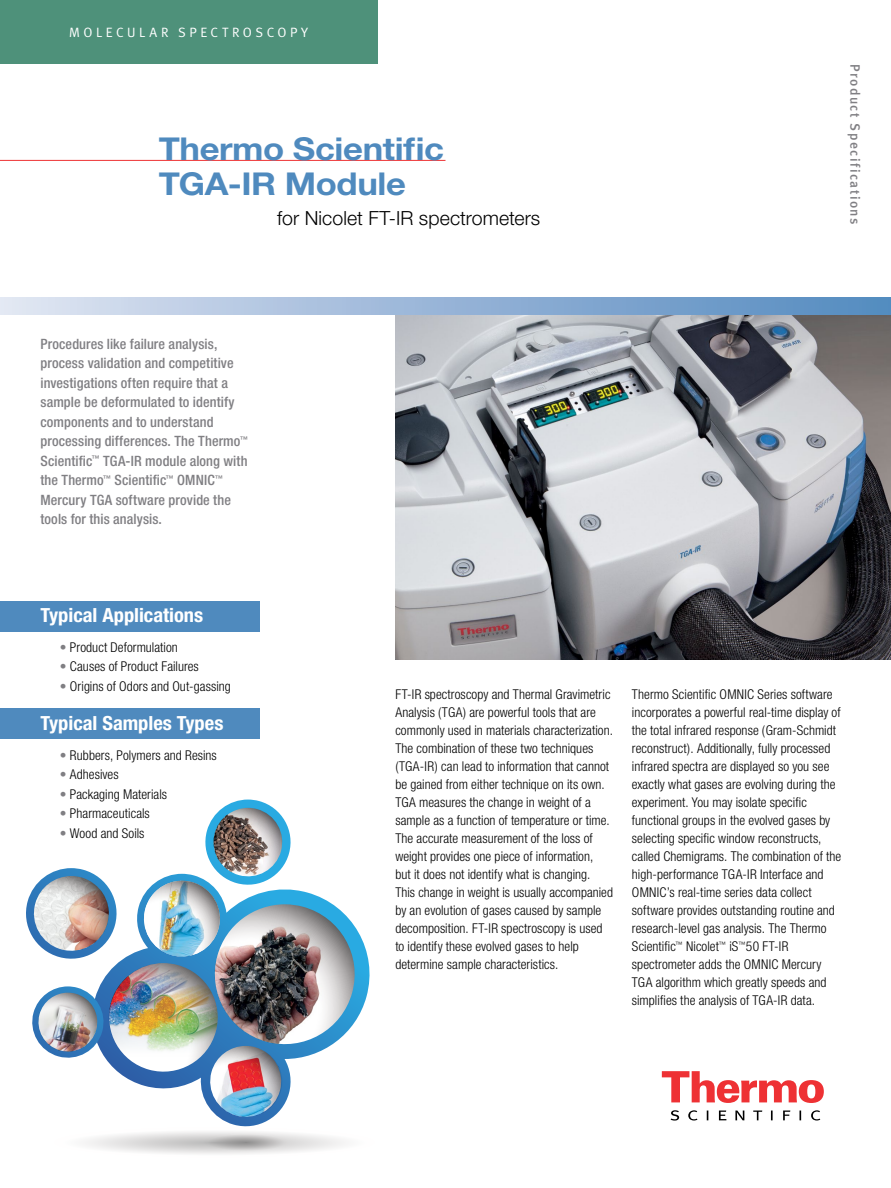
<style>
.page{position:relative;width:891px;height:1188px;background:#fff}
.page>*{position:absolute;margin:0;border:0;box-sizing:border-box;transform-origin:0 0}
.t1{font:700 31.5px/34.5px "Helvetica Neue";letter-spacing:-.01em;color:#4f8abe;scale:1.1 1}
.t2{font:700 condensed 19.5px "Helvetica Neue";color:#fff;scale:1.05 1}
.t3{font:300 19.5px "Helvetica Neue";letter-spacing:.005em;color:#000}
.t4{font:500 condensed 14.25px/19.5px "Helvetica Neue";letter-spacing:.005em;color:#807f83}
.t5{font:300 condensed 13.5px/18px "Helvetica Neue";letter-spacing:.005em;color:#000}
.t6{font:13.5px "Meta Medium LF";letter-spacing:.105em;color:#807f83}
.t7{font:13.5px "Meta Normal LF";letter-spacing:.265em;color:#fff}
.s1{color:#807f83}
</style>
<div class="page">
<hr style="left:0;top:160px;width:446px;height:1px;background:#ee3134">
<div style="left:0;top:297px;width:891px;height:18px;background:linear-gradient(to right,#e0e4f2,#5188be)"></div>
<svg style="left:662px;top:1071px;width:162px;height:32px"></svg>
<svg style="left:671px;top:1110px;width:149px;height:11px"></svg>
<div style="left:0;top:0;width:377px;height:64px;background:#4e917a"></div>
<img style="left:395px;top:315px;width:496px;height:345px">
<div style="left:0;top:708px;width:259px;height:31px;background:#4f8abe"></div>
<div style="left:0;top:601px;width:259px;height:31px;background:#4f8abe"></div>
<svg style="left:225px;top:939px;width:145px;height:188px"></svg>
<svg style="left:85px;top:1132px;width:260px;height:22px"></svg>
<svg style="left:26px;top:800px;width:336px;height:321px"></svg>
<img style="left:34px;top:876px;width:75px;height:75px;border-radius:37px">
<img style="left:38px;top:992px;width:59px;height:60px">
<img style="left:144px;top:880px;width:76px;height:77px;border-radius:38px">
<img style="left:109px;top:963px;width:109px;height:94px">
<img style="left:215px;top:904px;width:139px;height:140px">
<img style="left:210px;top:1046px;width:72px;height:71px">
<img style="left:214px;top:808px;width:66px;height:68px">
<p class="t7" style="left:69px;top:24px;width:240px">MOLECULAR SPECTROSCOPY</p>
<h1 class="t1" style="left:159px;top:131px;width:261px">Thermo Scientific<br>TGA-IR Module</h1>
<h2 class="t3" style="left:277px;top:206px;width:265px">for Nicolet FT-IR spectrometers</h2>
<p class="t4" style="left:40px;top:334px;width:209px">Procedures like failure analysis, process validation and competitive investigations often require that a sample be deformulated to identify components and to understand processing differences. The Thermo<sup>™ </sup>Scientific<sup>™</sup> TGA-IR module along with the Thermo<sup>™</sup> Scientific<sup>™</sup> OMNIC<sup>™ </sup>Mercury TGA software provide the tools for this analysis.</p>
<p class="t6" style="left:863px;top:64px;width:162px;rotate:90deg">Product Specifications</p>
<h2 class="t2" style="left:40px;top:603px;width:157px">Typical Applications</h2>
<p class="t5" style="left:60px;top:638px;width:119px"><span class="s1">•</span> Product Deformulation</p>
<p class="t5" style="left:60px;top:657px;width:140px"><span class="s1">•</span> Causes of Product Failures</p>
<p class="t5" style="left:60px;top:677px;width:172px"><span class="s1">•</span> Origins of Odors and Out-gassing</p>
<h2 class="t2" style="left:40px;top:711px;width:176px">Typical Samples Types</h2>
<p class="t5" style="left:60px;top:746px;width:158px"><span class="s1">•</span> Rubbers, Polymers and Resins</p>
<p class="t5" style="left:60px;top:765px;width:60px"><span class="s1">•</span> Adhesives</p>
<p class="t5" style="left:60px;top:785px;width:109px"><span class="s1">•</span> Packaging Materials</p>
<p class="t5" style="left:60px;top:804px;width:91px"><span class="s1">•</span> Pharmaceuticals</p>
<p class="t5" style="left:60px;top:824px;width:86px"><span class="s1">•</span> Wood and Soils</p>
<p class="t5" style="left:395px;top:685px;width:219px">FT-IR spectroscopy and Thermal Gravimetric Analysis (TGA) are powerful tools that are commonly used in materials characterization.<br>The combination of these two techniques (TGA-IR) can lead to information that cannot be gained from either technique on its own.<br>TGA measures the change in weight of a sample as a function of temperature or time.<br>The accurate measurement of the loss of weight provides one piece of information,<br>but it does not identify what is changing.<br>This change in weight is usually accompanied by an evolution of gases caused by sample decomposition. FT-IR spectroscopy is used to identify these evolved gases to help determine sample characteristics.</p>
<p class="t5" style="left:632px;top:685px;width:211px">Thermo Scientific OMNIC Series software incorporates a powerful real-time display of the total infrared response (Gram-Schmidt reconstruct). Additionally, fully processed infrared spectra are displayed so you see exactly what gases are evolving during the experiment. You may isolate specific functional groups in the evolved gases by selecting specific window reconstructs, called Chemigrams. The combination of the high-performance TGA-IR Interface and OMNIC’s real-time series data collect software provides outstanding routine and research-level gas analysis. The Thermo Scientific<sup>™</sup> Nicolet<sup>™</sup> iS<sup>™</sup>50 FT-IR spectrometer adds the OMNIC Mercury TGA algorithm which greatly speeds and simplifies the analysis of TGA-IR data.</p>
</div>
